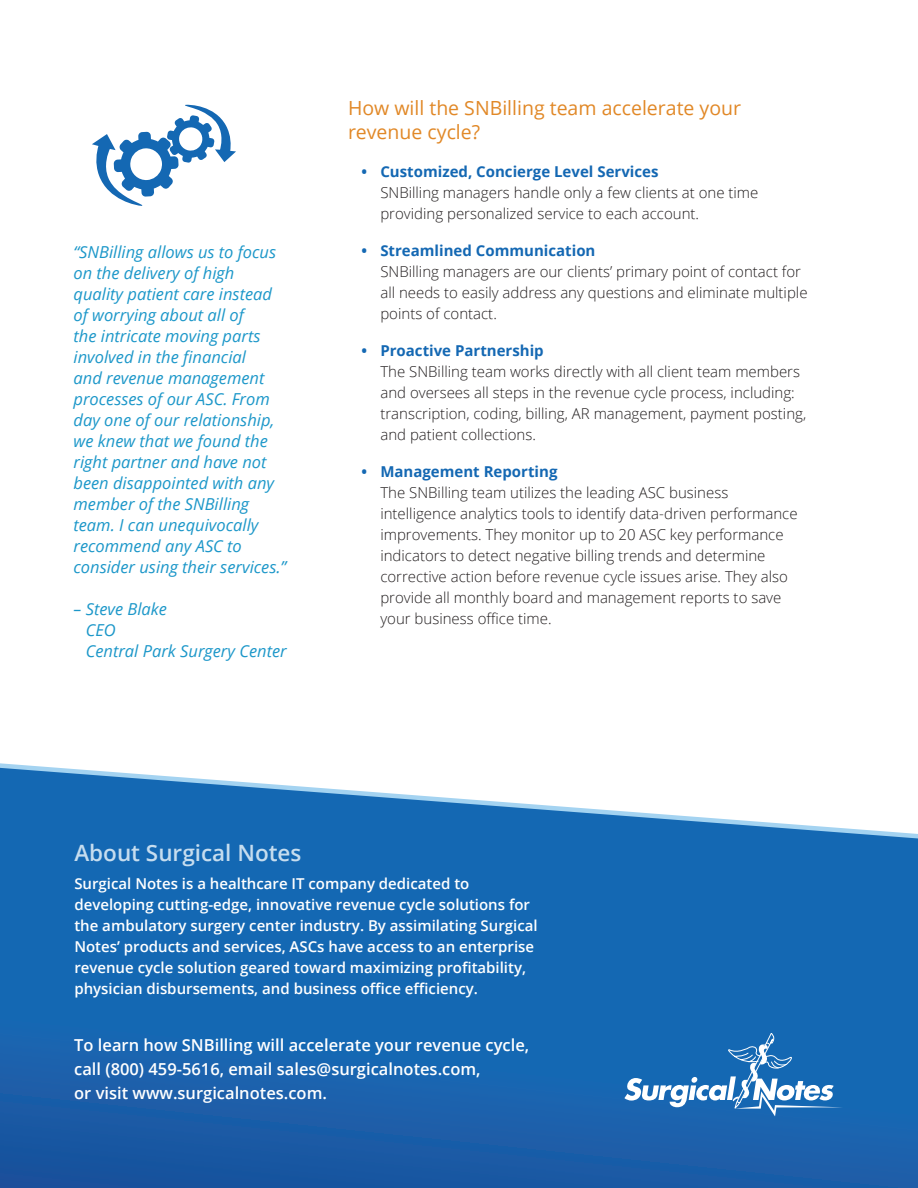
<style>
.page{position:relative;width:918px;height:1188px;background:#fff}
.page>*{position:absolute;margin:0;border:0;box-sizing:border-box;transform-origin:0 0}
.Subheaders{font:600 22.5px "Open Sans";color:#c6ddef}
.Subheaders-2{font:19.5px/24px "Open Sans";color:#e18827}
.t1{font:italic 16.5px/21px "Open Sans";color:#1c97c9}
.t2{font:600 16.5px/24px "Open Sans";color:#fff}
.t3{font:300 15px/21px "Open Sans";color:#231f20}
.Body{font:600 15px/21px "Open Sans";color:#fff}
.s1{font-weight:700;color:#1468b3}
</style>
<div class="page">
<svg style="left:0;top:763px;width:918px;height:425px;background:#2b73b7"></svg>
<svg style="left:624px;top:1033px;width:219px;height:83px;background:#3b80bf"></svg>
<svg style="left:92px;top:105px;width:144px;height:101px"></svg>
<p class="t1" style="left:74px;top:241px;width:214px">“SNBilling allows us to focus on the delivery of high quality patient care instead of worrying about all of<br>the intricate moving parts involved in the financial<br>and revenue management processes of our ASC. From day one of our relationship, we knew that we found the right partner and have not been disappointed with any member of the SNBilling team. I can unequivocally recommend any ASC to consider using their services.”</p>
<p class="t1" style="left:86px;top:598px;width:203px;text-indent:-12px">– Steve Blake<br>CEO<br>Central Park Surgery Center</p>
<p class="Subheaders-2" style="left:348px;top:96px;width:395px">How will the SNBilling team accelerate your revenue cycle?</p>
<p class="t3" style="left:380px;top:160px;width:380px;text-indent:-19px"><span class="s1">• Customized, Concierge Level Services<br></span>SNBilling managers handle only a few clients at one time providing personalized service to each account.</p>
<p class="t3" style="left:380px;top:239px;width:429px;text-indent:-19px"><span class="s1">• Streamlined Communication<br></span>SNBilling managers are our clients’ primary point of contact for all needs to easily address any questions and eliminate multiple points of contact.</p>
<p class="t3" style="left:380px;top:340px;width:427px;text-indent:-19px"><span class="s1">• Proactive Partnership<br></span>The SNBilling team works directly with all client team members and oversees all steps in the revenue cycle process, including: transcription, coding, billing, AR management, payment posting, and patient collections.</p>
<p class="t3" style="left:380px;top:461px;width:419px;text-indent:-19px"><span class="s1">• Management Reporting<br></span>The SNBilling team utilizes the leading ASC business intelligence analytics tools to identify data-driven performance improvements. They monitor up to 20 ASC key performance indicators to detect negative billing trends and determine corrective action before revenue cycle issues arise. They also provide all monthly board and management reports to save your business office time.</p>
<p class="Subheaders" style="left:74px;top:837px;width:229px">About Surgical Notes</p>
<p class="Body" style="left:74px;top:872px;width:465px">Surgical Notes is a healthcare IT company dedicated to developing cutting-edge, innovative revenue cycle solutions for the ambulatory surgery center industry. By assimilating Surgical Notes’ products and services, ASCs have access to an enterprise revenue cycle solution geared toward maximizing profitability, physician disbursements, and business office efficiency.</p>
<p class="t2" style="left:74px;top:1032px;width:457px">To learn how SNBilling will accelerate your revenue cycle, call (800) 459-5616, email sales@surgicalnotes.com,<br>or visit www.surgicalnotes.com.</p>
</div>
